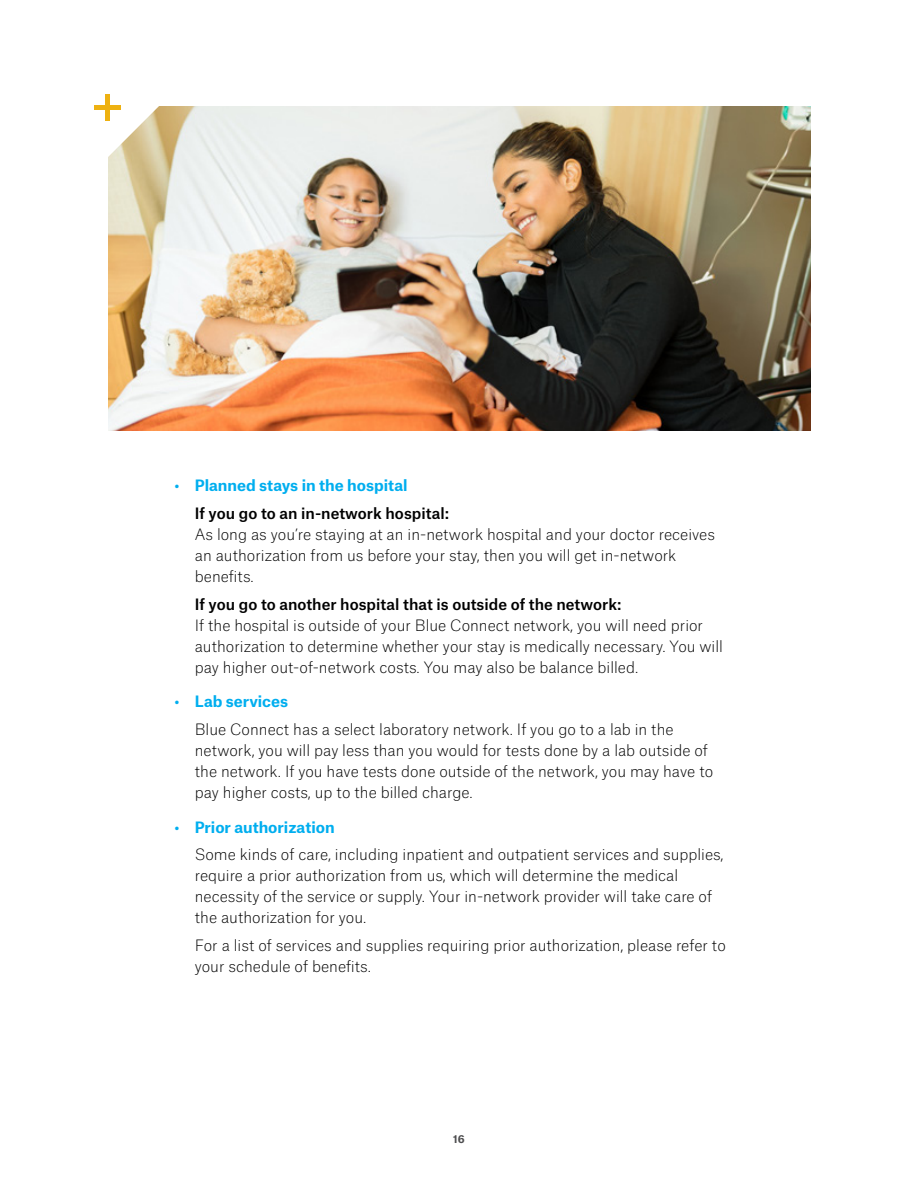
<style>
.page{position:relative;width:918px;height:1188px;background:#fff}
.page>*{position:absolute;margin:0;border:0;box-sizing:border-box;transform-origin:0 0}
.t1{font:100 15px/21px "Atlas Grotesk";color:#000}
.t2{font:500 15px/27.8px "Atlas Grotesk";color:#000}
.t3{font:700 10.5px "Atlas Grotesk";color:#4d4d4f}
.s1{color:#00aeef}
.s2{font-weight:700;color:#00aeef}
.s3{font-weight:500}
.s4{font-weight:500;color:#00aeef}
</style>
<div class="page">
<img style="left:108px;top:107px;width:702px;height:324px">
<svg style="left:94px;top:94px;width:75px;height:75px"></svg>
<hr style="left:106px;top:95px;width:4px;height:26px;background:#eeb111">
<hr style="left:95px;top:106px;width:26px;height:4px;background:#eeb111">
<p class="t2" style="left:195px;top:470px;width:256px;text-indent:-20px"><span class="s1">•</span> <span class="s2">Planned stays in the hospital<br></span>If you go to an in-network hospital:</p>
<p class="t1" style="left:195px;top:522px;width:522px">As long as you’re staying at an in-network hospital and your doctor receives an authorization from us before your stay, then you will get in-network benefits.</p>
<p class="t1" style="left:195px;top:592px;width:530px"><span class="s3">If you go to another hospital that is outside of the network:<br></span>If the hospital is outside of your Blue Connect network, you will need prior authorization to determine whether your stay is medically necessary. You will pay higher out-of-network costs. You may also be balance billed.</p>
<p class="t1" style="left:195px;top:686px;width:480px;line-height:27.8px;text-indent:-20px"><span class="s4">•</span> <span class="s2">Lab services<br></span>Blue Connect has a select laboratory network. If you go to a lab in the</p>
<p class="t1" style="left:195px;top:738px;width:520px">network, you will pay less than you would for tests done by a lab outside of the network. If you have tests done outside of the network, you may have to pay higher costs, up to the billed charge.</p>
<p class="t1" style="left:195px;top:812px;width:530px;line-height:27.8px;text-indent:-20px"><span class="s4">•</span> <span class="s2">Prior authorization<br></span>Some kinds of care, including inpatient and outpatient services and supplies,</p>
<p class="t1" style="left:195px;top:864px;width:519px">require a prior authorization from us, which will determine the medical necessity of the service or supply. Your in-network provider will take care of the authorization for you.</p>
<p class="t1" style="left:195px;top:933px;width:533px">For a list of services and supplies requiring prior authorization, please refer to your schedule of benefits.</p>
<p class="t3" style="left:453px;top:1130px;width:13px">16</p>
</div>
